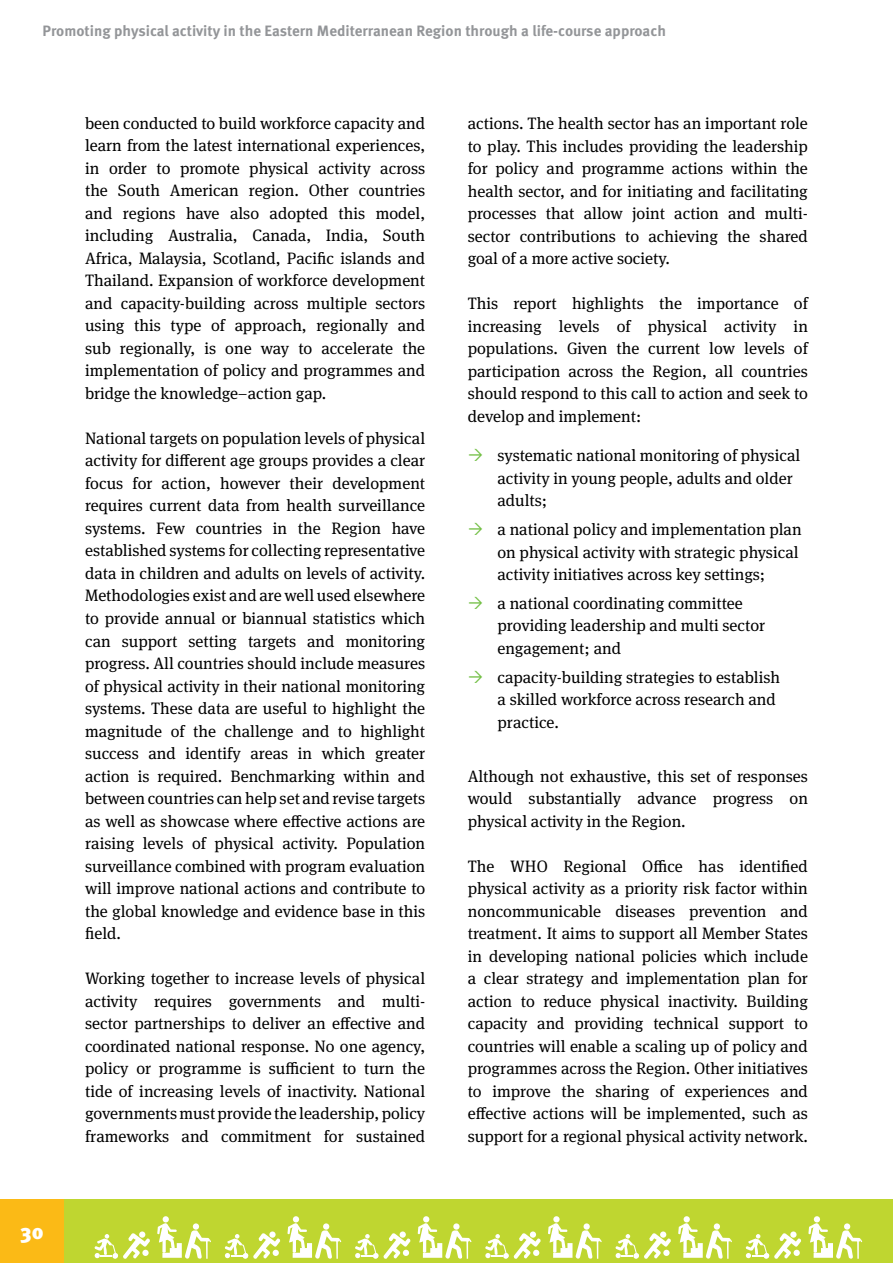
<style>
.page{position:relative;width:893px;height:1263px;background:#fff}
.page>*{position:absolute;margin:0;border:0;box-sizing:border-box;transform-origin:0 0}
.t1{font:900 21px "Meta OT";color:#fff}
.t2{font:16.5px/22.5px "Meta Serif Pro";color:#000;text-align:justify}
.t3{font:700 15px "Meta Pro";color:#939598}
</style>
<div class="page">
<div style="left:0;top:1199px;width:893px;height:64px;background:#bfd630"></div>
<svg style="left:95px;top:1232px;width:55px;height:27px"></svg>
<svg style="left:157px;top:1216px;width:54px;height:43px"></svg>
<svg style="left:355px;top:1232px;width:56px;height:27px"></svg>
<svg style="left:418px;top:1216px;width:53px;height:43px"></svg>
<svg style="left:615px;top:1232px;width:56px;height:27px"></svg>
<svg style="left:678px;top:1216px;width:54px;height:43px"></svg>
<svg style="left:225px;top:1232px;width:56px;height:27px"></svg>
<svg style="left:287px;top:1216px;width:54px;height:43px"></svg>
<svg style="left:485px;top:1232px;width:56px;height:27px"></svg>
<div style="left:553px;top:1216px;width:7px;height:6px;background:#fff;border-radius:50%"></div>
<svg style="left:548px;top:1222px;width:54px;height:37px"></svg>
<svg style="left:746px;top:1232px;width:55px;height:27px"></svg>
<svg style="left:808px;top:1216px;width:54px;height:43px"></svg>
<div style="left:0;top:1199px;width:64px;height:64px;background:#fbba16"></div>
<p class="t3" style="left:43px;top:19px;width:625px">Promoting physical activity in the Eastern Mediterranean Region through a life-course approach</p>
<p class="t1" style="left:20px;top:1219px;width:25px">30</p>
<p class="t2" style="left:85px;top:111px;width:342px">been conducted to build workforce capacity and learn from the latest international experiences, in order to promote physical activity across the South American region. Other countries and regions have also adopted this model, including Australia, Canada, India, South Africa, Malaysia, Scotland, Pacific islands and Thailand. Expansion of workforce development and capacity-building across multiple sectors using this type of approach, regionally and sub regionally, is one way to accelerate the implementation of policy and programmes and bridge the knowledge–action gap.</p>
<p class="t2" style="left:85px;top:426px;width:342px">National targets on population levels of physical activity for different age groups provides a clear focus for action, however their development requires current data from health surveillance systems. Few countries in the Region have established systems for collecting representative data in children and adults on levels of activity.<br>Methodologies exist and are well used elsewhere to provide annual or biannual statistics which can support setting targets and monitoring progress. All countries should include measures of physical activity in their national monitoring systems. These data are useful to highlight the magnitude of the challenge and to highlight success and identify areas in which greater action is required. Benchmarking within and between countries can help set and revise targets as well as showcase where effective actions are raising levels of physical activity. Population surveillance combined with program evaluation will improve national actions and contribute to the global knowledge and evidence base in this field.</p>
<p class="t2" style="left:85px;top:966px;width:342px">Working together to increase levels of physical activity requires governments and multi&shy;sector partnerships to deliver an effective and coordinated national response. No one agency, policy or programme is sufficient to turn the tide of increasing levels of inactivity. National governments must provide the leadership, policy frameworks and commitment for sustained</p>
<p class="t2" style="left:468px;top:111px;width:342px">actions. The health sector has an important role to play. This includes providing the leadership for policy and programme actions within the health sector, and for initiating and facilitating processes that allow joint action and multi&shy;sector contributions to achieving the shared goal of a more active society.</p>
<p class="t2" style="left:468px;top:291px;width:342px">This report highlights the importance of increasing levels of physical activity in populations. Given the current low levels of participation across the Region, all countries should respond to this call to action and seek to develop and implement:</p>
<p class="t2" style="left:497px;top:443px;width:304px;text-align:left">systematic national monitoring of physical activity in young people, adults and older adults;</p>
<p class="t2" style="left:497px;top:517px;width:306px;text-align:left">a national policy and implementation plan on physical activity with strategic physical activity initiatives across key settings;</p>
<p class="t2" style="left:497px;top:591px;width:269px;text-align:left">a national coordinating committee providing leadership and multi sector engagement; and</p>
<p class="t2" style="left:497px;top:665px;width:284px;text-align:left">capacity-building strategies to establish a skilled workforce across research and practice.</p>
<p class="t2" style="left:468px;top:764px;width:342px">Although not exhaustive, this set of responses would substantially advance progress on physical activity in the Region.</p>
<p class="t2" style="left:468px;top:854px;width:342px">The WHO Regional Office has identified physical activity as a priority risk factor within noncommunicable diseases prevention and treatment. It aims to support all Member States in developing national policies which include a clear strategy and implementation plan for action to reduce physical inactivity. Building capacity and providing technical support to countries will enable a scaling up of policy and programmes across the Region. Other initiatives to improve the sharing of experiences and effective actions will be implemented, such as support for a regional physical activity network.</p>
</div>
